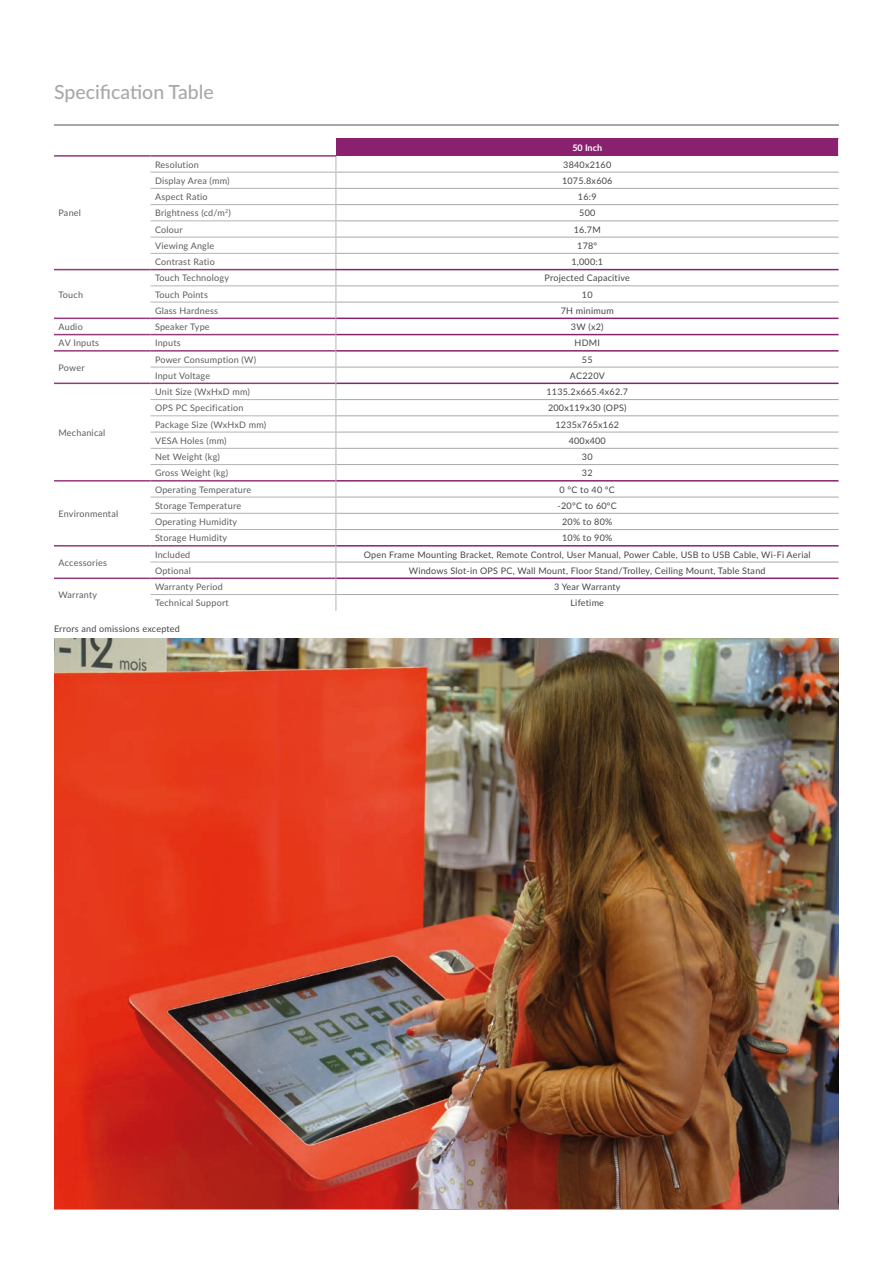
<style>
.page{position:relative;width:893px;height:1263px;background:#fff}
.page>*{position:absolute;margin:0;border:0;box-sizing:border-box;transform-origin:0 0}
.t1{font:500 19.5px "Lato";color:#a6a9ab}
.t2{font:9px "Lato";letter-spacing:.025em;color:#5d5d5f}
.t3{font:9px "Lato";letter-spacing:.025em;color:#464649}
.t4{font:700 9px "Lato";color:#fff}
</style>
<div class="page">
<hr style="left:54px;top:124px;width:785px;height:2px;background:#a6a9ab">
<hr style="left:54px;top:1208px;width:785px;height:1px;background:#a6a9ab">
<svg style="left:54px;top:156px;width:785px;height:455px"></svg>
<div style="left:336px;top:138px;width:503px;height:18px;background:#89216e"></div>
<hr style="left:151px;top:172px;width:185px;height:1px;background:#b1b4b7">
<hr style="left:151px;top:188px;width:185px;height:1px;background:#b1b4b7">
<hr style="left:151px;top:204px;width:185px;height:1px;background:#b1b4b7">
<hr style="left:151px;top:220px;width:185px;height:1px;background:#b1b4b7">
<hr style="left:151px;top:237px;width:185px;height:1px;background:#b1b4b7">
<hr style="left:151px;top:253px;width:185px;height:1px;background:#b1b4b7">
<hr style="left:151px;top:367px;width:185px;height:1px;background:#b1b4b7">
<hr style="left:151px;top:399px;width:185px;height:1px;background:#b1b4b7">
<hr style="left:151px;top:415px;width:185px;height:1px;background:#b1b4b7">
<hr style="left:151px;top:432px;width:185px;height:1px;background:#b1b4b7">
<hr style="left:151px;top:448px;width:185px;height:1px;background:#b1b4b7">
<hr style="left:151px;top:464px;width:185px;height:1px;background:#b1b4b7">
<hr style="left:151px;top:497px;width:185px;height:1px;background:#b1b4b7">
<hr style="left:151px;top:513px;width:185px;height:1px;background:#b1b4b7">
<hr style="left:151px;top:529px;width:185px;height:1px;background:#b1b4b7">
<hr style="left:151px;top:562px;width:185px;height:1px;background:#b1b4b7">
<hr style="left:151px;top:594px;width:185px;height:1px;background:#b1b4b7">
<svg style="left:336px;top:157px;width:1px;height:454px"></svg>
<hr style="left:336px;top:497px;width:503px;height:1px;background:#a6a9ab">
<hr style="left:336px;top:513px;width:503px;height:1px;background:#a6a9ab">
<hr style="left:336px;top:529px;width:503px;height:1px;background:#a6a9ab">
<hr style="left:336px;top:562px;width:503px;height:1px;background:#a6a9ab">
<hr style="left:336px;top:594px;width:503px;height:1px;background:#a6a9ab">
<svg style="left:838px;top:138px;width:1px;height:18px"></svg>
<hr style="left:336px;top:399px;width:503px;height:1px;background:#a6a9ab">
<hr style="left:336px;top:415px;width:503px;height:1px;background:#a6a9ab">
<hr style="left:336px;top:432px;width:503px;height:1px;background:#a6a9ab">
<hr style="left:336px;top:448px;width:503px;height:1px;background:#a6a9ab">
<hr style="left:336px;top:464px;width:503px;height:1px;background:#a6a9ab">
<hr style="left:336px;top:367px;width:503px;height:1px;background:#a6a9ab">
<hr style="left:336px;top:172px;width:503px;height:1px;background:#a6a9ab">
<hr style="left:336px;top:188px;width:503px;height:1px;background:#a6a9ab">
<hr style="left:336px;top:204px;width:503px;height:1px;background:#a6a9ab">
<hr style="left:336px;top:220px;width:503px;height:1px;background:#a6a9ab">
<hr style="left:336px;top:237px;width:503px;height:1px;background:#a6a9ab">
<hr style="left:336px;top:253px;width:503px;height:1px;background:#a6a9ab">
<hr style="left:54px;top:155px;width:97px;height:2px;background:#95397a">
<hr style="left:151px;top:155px;width:185px;height:2px;background:#95397a">
<hr style="left:54px;top:269px;width:97px;height:1px;background:#95397a">
<hr style="left:54px;top:318px;width:97px;height:1px;background:#95397a">
<hr style="left:151px;top:318px;width:185px;height:1px;background:#95397a">
<hr style="left:336px;top:318px;width:503px;height:1px;background:#89216e">
<hr style="left:54px;top:334px;width:97px;height:1px;background:#95397a">
<hr style="left:151px;top:334px;width:185px;height:1px;background:#95397a">
<hr style="left:336px;top:334px;width:503px;height:1px;background:#89216e">
<hr style="left:54px;top:350px;width:97px;height:2px;background:#95397a">
<hr style="left:151px;top:350px;width:185px;height:2px;background:#95397a">
<hr style="left:336px;top:350px;width:503px;height:2px;background:#89216e">
<hr style="left:54px;top:383px;width:97px;height:1px;background:#95397a">
<hr style="left:151px;top:383px;width:185px;height:1px;background:#95397a">
<hr style="left:336px;top:383px;width:503px;height:1px;background:#89216e">
<hr style="left:54px;top:480px;width:97px;height:2px;background:#95397a">
<hr style="left:151px;top:480px;width:185px;height:2px;background:#95397a">
<hr style="left:336px;top:480px;width:503px;height:2px;background:#89216e">
<hr style="left:54px;top:545px;width:97px;height:1px;background:#95397a">
<hr style="left:151px;top:545px;width:185px;height:1px;background:#95397a">
<hr style="left:336px;top:545px;width:503px;height:1px;background:#89216e">
<hr style="left:54px;top:577px;width:97px;height:2px;background:#95397a">
<hr style="left:151px;top:577px;width:185px;height:2px;background:#95397a">
<hr style="left:336px;top:577px;width:503px;height:2px;background:#89216e">
<hr style="left:151px;top:285px;width:185px;height:1px;background:#b1b4b7">
<hr style="left:151px;top:302px;width:185px;height:1px;background:#b1b4b7">
<hr style="left:336px;top:285px;width:503px;height:1px;background:#a6a9ab">
<hr style="left:336px;top:302px;width:503px;height:1px;background:#a6a9ab">
<hr style="left:151px;top:269px;width:185px;height:1px;background:#95397a">
<hr style="left:336px;top:269px;width:503px;height:1px;background:#89216e">
<img style="left:54px;top:639px;width:785px;height:569px">
<h1 class="t1" style="left:54px;top:77px;width:161px">Specification Table</h1>
<p class="t4" style="left:572px;top:141px;width:31px">50 Inch</p>
<p class="t2" style="left:58px;top:207px;width:24px">Panel</p>
<p class="t2" style="left:58px;top:288px;width:26px">Touch</p>
<p class="t2" style="left:155px;top:158px;width:45px">Resolution</p>
<p class="t3" style="left:563px;top:158px;width:50px">3840x2160</p>
<p class="t2" style="left:155px;top:174px;width:76px">Display Area (mm)</p>
<p class="t3" style="left:562px;top:174px;width:52px">1075.8x606</p>
<p class="t2" style="left:155px;top:190px;width:54px">Aspect Ratio</p>
<p class="t3" style="left:578px;top:190px;width:20px">16:9</p>
<p class="t2" style="left:155px;top:207px;width:77px">Brightness (cd/m<sup>2</sup>)</p>
<p class="t3" style="left:579px;top:207px;width:18px">500</p>
<p class="t2" style="left:155px;top:223px;width:29px">Colour</p>
<p class="t3" style="left:574px;top:223px;width:29px">16.7M</p>
<p class="t2" style="left:155px;top:239px;width:61px">Viewing Angle</p>
<p class="t3" style="left:577px;top:239px;width:22px">178°</p>
<p class="t2" style="left:155px;top:255px;width:61px">Contrast Ratio</p>
<p class="t3" style="left:571px;top:255px;width:33px">1,000:1</p>
<p class="t2" style="left:155px;top:272px;width:75px">Touch Technology</p>
<p class="t3" style="left:545px;top:272px;width:87px">Projected Capacitive</p>
<p class="t2" style="left:155px;top:288px;width:54px">Touch Points</p>
<p class="t3" style="left:582px;top:288px;width:12px">10</p>
<p class="t2" style="left:155px;top:304px;width:65px">Glass Hardness</p>
<p class="t3" style="left:561px;top:304px;width:54px">7H minimum</p>
<p class="t2" style="left:58px;top:320px;width:26px">Audio</p>
<p class="t2" style="left:155px;top:320px;width:56px">Speaker Type</p>
<p class="t3" style="left:571px;top:320px;width:34px">3W (x2)</p>
<p class="t2" style="left:58px;top:337px;width:42px">AV Inputs</p>
<p class="t2" style="left:155px;top:337px;width:27px">Inputs</p>
<p class="t3" style="left:575px;top:337px;width:27px">HDMI</p>
<p class="t2" style="left:58px;top:361px;width:28px">Power</p>
<p class="t2" style="left:155px;top:353px;width:103px">Power Consumption (W)</p>
<p class="t3" style="left:582px;top:353px;width:12px">55</p>
<p class="t2" style="left:155px;top:369px;width:57px">Input Voltage</p>
<p class="t3" style="left:570px;top:369px;width:36px">AC220V</p>
<p class="t2" style="left:58px;top:426px;width:48px">Mechanical</p>
<p class="t2" style="left:58px;top:507px;width:61px">Environmental</p>
<p class="t2" style="left:58px;top:556px;width:50px">Accessories</p>
<p class="t2" style="left:155px;top:385px;width:96px">Unit Size (WxHxD mm)</p>
<p class="t3" style="left:546px;top:385px;width:83px">1135.2x665.4x62.7</p>
<p class="t2" style="left:155px;top:402px;width:90px">OPS PC Specification</p>
<p class="t3" style="left:548px;top:402px;width:80px">200x119x30 (OPS)</p>
<p class="t2" style="left:155px;top:418px;width:113px">Package Size (WxHxD mm)</p>
<p class="t3" style="left:555px;top:418px;width:65px">1235x765x162</p>
<p class="t2" style="left:155px;top:434px;width:73px">VESA Holes (mm)</p>
<p class="t3" style="left:569px;top:434px;width:39px">400x400</p>
<p class="t2" style="left:155px;top:450px;width:66px">Net Weight (kg)</p>
<p class="t3" style="left:582px;top:450px;width:12px">30</p>
<p class="t2" style="left:155px;top:467px;width:75px">Gross Weight (kg)</p>
<p class="t3" style="left:582px;top:467px;width:12px">32</p>
<p class="t2" style="left:155px;top:483px;width:98px">Operating Temperature</p>
<p class="t3" style="left:560px;top:483px;width:57px">0 °C to 40 °C</p>
<p class="t2" style="left:155px;top:499px;width:88px">Storage Temperature</p>
<p class="t3" style="left:558px;top:499px;width:61px">-20°C to 60°C</p>
<p class="t2" style="left:155px;top:515px;width:84px">Operating Humidity</p>
<p class="t3" style="left:562px;top:515px;width:52px">20% to 80%</p>
<p class="t2" style="left:155px;top:532px;width:74px">Storage Humidity</p>
<p class="t3" style="left:562px;top:532px;width:52px">10% to 90%</p>
<p class="t2" style="left:155px;top:548px;width:37px">Included</p>
<p class="t3" style="left:364px;top:548px;width:448px">Open Frame Mounting Bracket, Remote Control, User Manual, Power Cable, USB to USB Cable, Wi-Fi Aerial</p>
<p class="t2" style="left:155px;top:564px;width:37px">Optional</p>
<p class="t3" style="left:409px;top:564px;width:358px">Windows Slot-in OPS PC, Wall Mount, Floor Stand/Trolley, Ceiling Mount, Table Stand</p>
<p class="t2" style="left:155px;top:580px;width:69px">Warranty Period</p>
<p class="t3" style="left:554px;top:580px;width:68px">3 Year Warranty</p>
<p class="t2" style="left:155px;top:597px;width:75px">Technical Support</p>
<p class="t3" style="left:570px;top:597px;width:35px">Lifetime</p>
<p class="t3" style="left:54px;top:623px;width:127px">Errors and omissions excepted</p>
<p class="t2" style="left:58px;top:588px;width:40px">Warranty</p>
</div>
